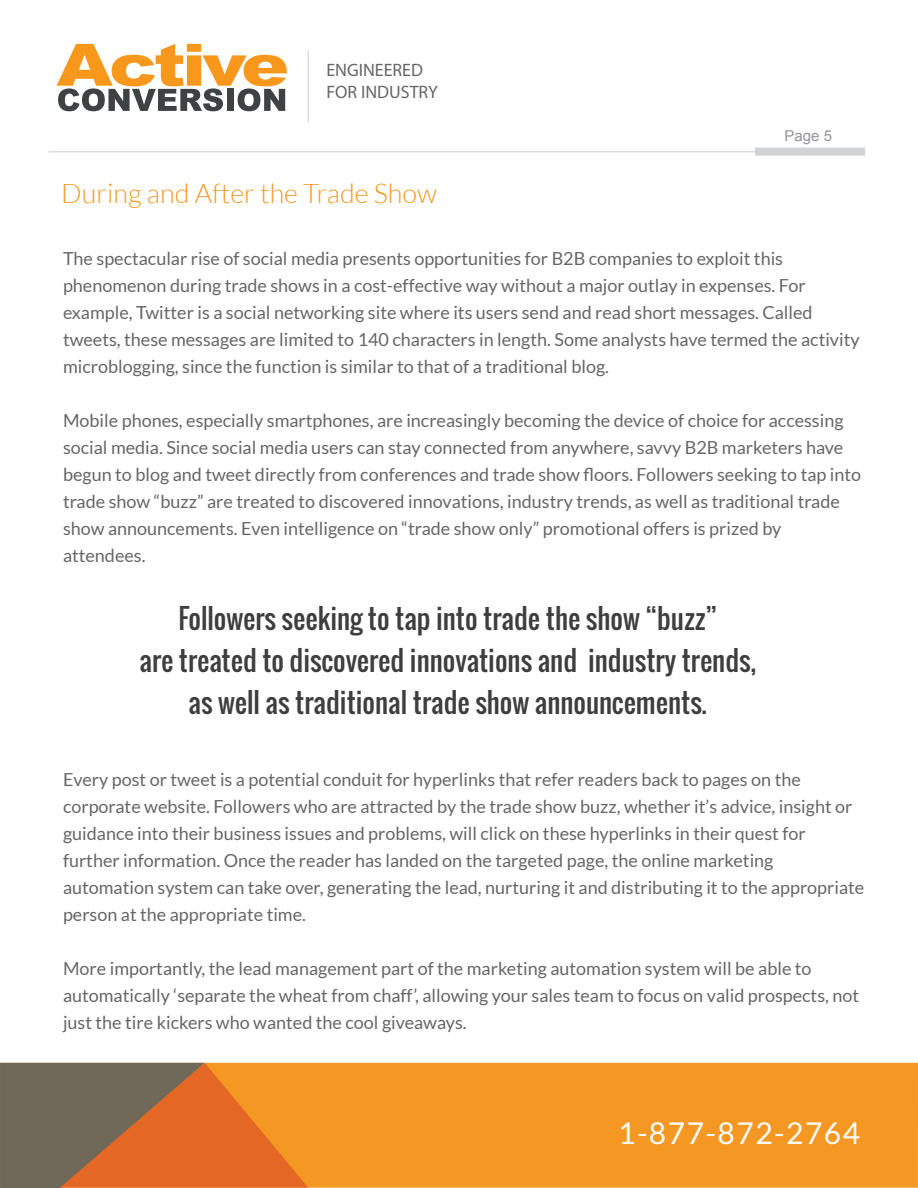
<style>
.page{position:relative;width:918px;height:1188px;background:#fff}
.page>*{position:absolute;margin:0;border:0;box-sizing:border-box;transform-origin:0 0}
.t1{font:30px "Lato";letter-spacing:.05em;color:#fff}
.t2{font:27px/42px "Oswald";color:#3e3e3f;text-align:center}
.t3{font:300 27px "Lato";color:#f59823}
.t4{font:18px/27px "Lato";color:#666}
.t5{font:18px/21.6px "Myriad Pro";color:#666}
.t6{font:15px "Arial";color:#939598}
</style>
<div class="page">
<div style="left:0;top:1063px;width:918px;height:125px;background:#f59823"></div>
<svg style="left:0;top:1063px;width:308px;height:125px"></svg>
<hr style="left:308px;top:51px;width:1px;height:72px;background:#d1d2d4">
<hr style="left:49px;top:151px;width:812px;height:1px;background:#d1d2d4">
<div style="left:755px;top:148px;width:110px;height:8px;background:#d1d2d4;border:1px solid #d1d2d4"></div>
<svg style="left:57px;top:44px;width:230px;height:67px"></svg>
<p class="t5" style="left:326px;top:59px;width:113px">ENGINEERED<br>FOR INDUSTRY</p>
<h2 class="t3" style="left:61px;top:179px;width:377px">During and After the Trade Show</h2>
<p class="t6" style="left:784px;top:125px;width:49px">Page 5</p>
<p class="t4" style="left:63px;top:245px;width:798px">The spectacular rise of social media presents opportunities for B2B companies to exploit this phenomenon during trade shows in a cost-effective way without a major outlay in expenses. For example, Twitter is a social networking site where its users send and read short messages. Called tweets, these messages are limited to 140 characters in length. Some analysts have termed the activity microblogging, since the function is similar to that of a traditional blog.</p>
<p class="t4" style="left:63px;top:407px;width:800px">Mobile phones, especially smartphones, are increasingly becoming the device of choice for accessing social media. Since social media users can stay connected from anywhere, savvy B2B marketers have begun to blog and tweet directly from conferences and trade show floors. Followers seeking to tap into trade show “buzz” are treated to discovered innovations, industry trends, as well as traditional trade show announcements. Even intelligence on “trade show only” promotional offers is prized by attendees.</p>
<h2 class="t2" style="left:140px;top:597px;width:618px">Followers seeking to tap into trade the show “buzz”<br>are treated to discovered innovations and industry trends, as well as traditional trade show announcements.</h2>
<p class="t4" style="left:63px;top:766px;width:803px">Every post or tweet is a potential conduit for hyperlinks that refer readers back to pages on the corporate website. Followers who are attracted by the trade show buzz, whether it’s advice, insight or guidance into their business issues and problems, will click on these hyperlinks in their quest for further information. Once the reader has landed on the targeted page, the online marketing automation system can take over, generating the lead, nurturing it and distributing it to the appropriate person at the appropriate time.</p>
<p class="t4" style="left:63px;top:955px;width:798px">More importantly, the lead management part of the marketing automation system will be able to automatically ‘separate the wheat from chaff’, allowing your sales team to focus on valid prospects, not just the tire kickers who wanted the cool giveaways.</p>
<h1 class="t1" style="left:618px;top:1116px;width:244px">1-877-872-2764</h1>
</div>
